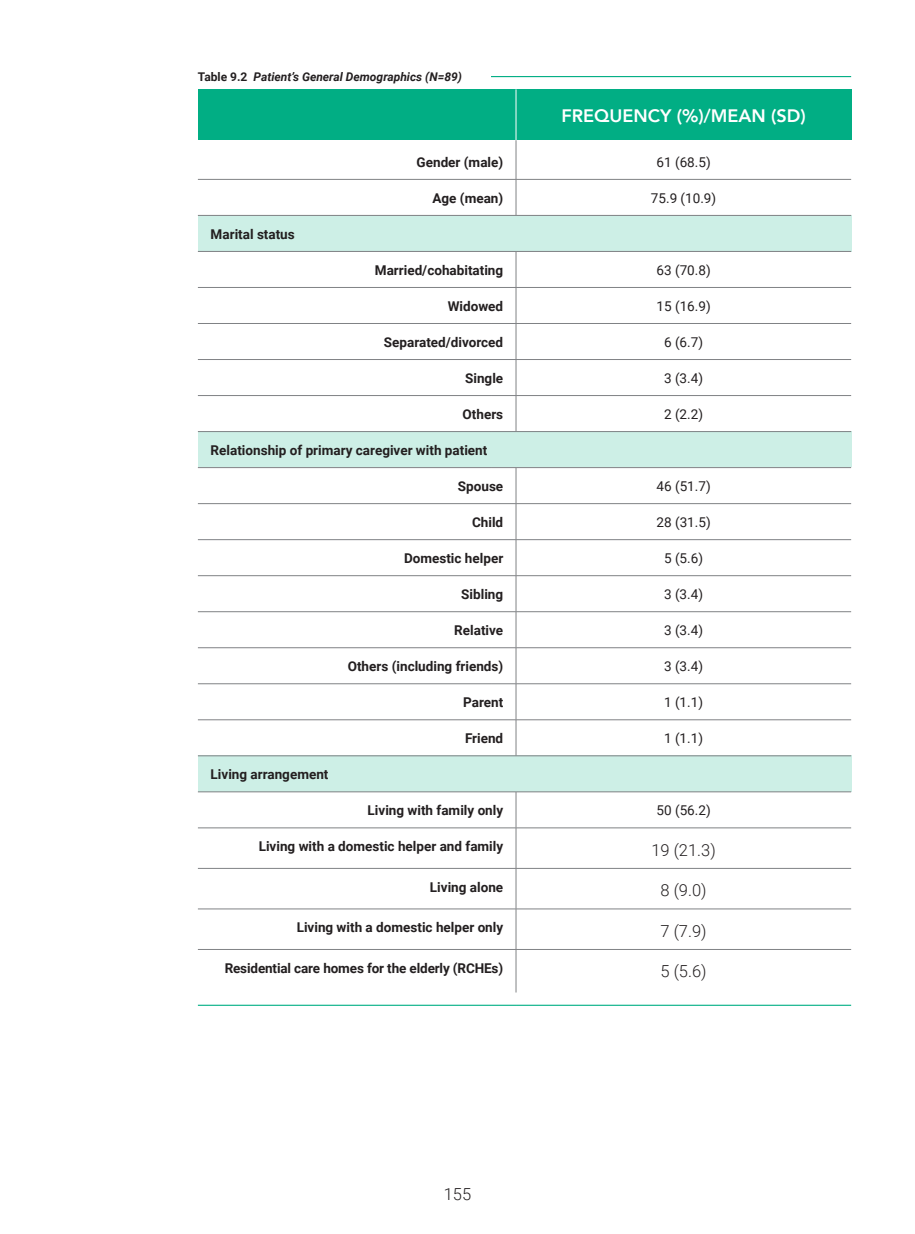
<style>
.page{position:relative;width:915px;height:1234px;background:#fff}
.page>*{position:absolute;margin:0;border:0;box-sizing:border-box;transform-origin:0 0}
.T_Heading{font:800 18px "Avenir";color:#fff}
.B_Body_Text{font:300 16.5px "Roboto";color:#231f20}
.T_Title{font:700 13.5px "Roboto";color:#231f20}
.T_Body_Text__Centred{font:13.5px "Roboto";color:#231f20}
.T_Body_Text{font:700 13.5px "Roboto";color:#231f20}
.t1{font:italic 700 12px "Roboto";color:#231f20}
.s1{font-style:normal}
</style>
<div class="page">
<div style="left:198px;top:89px;width:652px;height:50px;background:#01ae84"></div>
<div style="left:198px;top:215px;width:652px;height:36px;background:#cdefe6"></div>
<div style="left:198px;top:431px;width:652px;height:36px;background:#cdefe6"></div>
<div style="left:198px;top:755px;width:652px;height:36px;background:#cdefe6"></div>
<hr style="left:515px;top:140px;width:1px;height:39px;background:#808285">
<hr style="left:198px;top:179px;width:293px;height:1px;background:#808285">
<svg style="left:491px;top:179px;width:24px;height:1px"></svg>
<hr style="left:516px;top:179px;width:334px;height:1px;background:#808285">
<hr style="left:515px;top:179px;width:1px;height:36px;background:#808285">
<hr style="left:198px;top:215px;width:293px;height:1px;background:#808285">
<svg style="left:491px;top:215px;width:25px;height:1px"></svg>
<hr style="left:516px;top:215px;width:334px;height:1px;background:#808285">
<hr style="left:198px;top:251px;width:293px;height:1px;background:#808285">
<svg style="left:491px;top:251px;width:24px;height:1px"></svg>
<hr style="left:516px;top:251px;width:334px;height:1px;background:#808285">
<hr style="left:515px;top:251px;width:1px;height:36px;background:#808285">
<hr style="left:198px;top:287px;width:293px;height:1px;background:#808285">
<svg style="left:491px;top:287px;width:24px;height:1px"></svg>
<hr style="left:516px;top:287px;width:334px;height:1px;background:#808285">
<hr style="left:515px;top:287px;width:1px;height:36px;background:#808285">
<hr style="left:198px;top:323px;width:293px;height:1px;background:#808285">
<svg style="left:491px;top:323px;width:24px;height:1px"></svg>
<hr style="left:516px;top:323px;width:334px;height:1px;background:#808285">
<hr style="left:515px;top:323px;width:1px;height:36px;background:#808285">
<hr style="left:198px;top:359px;width:293px;height:1px;background:#808285">
<svg style="left:491px;top:359px;width:24px;height:1px"></svg>
<hr style="left:516px;top:359px;width:334px;height:1px;background:#808285">
<hr style="left:515px;top:359px;width:1px;height:36px;background:#808285">
<hr style="left:198px;top:395px;width:293px;height:1px;background:#808285">
<svg style="left:491px;top:395px;width:24px;height:1px"></svg>
<hr style="left:516px;top:395px;width:334px;height:1px;background:#808285">
<hr style="left:515px;top:395px;width:1px;height:36px;background:#808285">
<hr style="left:198px;top:431px;width:293px;height:1px;background:#808285">
<svg style="left:491px;top:431px;width:25px;height:1px"></svg>
<hr style="left:516px;top:431px;width:334px;height:1px;background:#808285">
<hr style="left:198px;top:467px;width:293px;height:1px;background:#808285">
<svg style="left:491px;top:467px;width:24px;height:1px"></svg>
<hr style="left:516px;top:467px;width:334px;height:1px;background:#808285">
<hr style="left:515px;top:467px;width:1px;height:36px;background:#808285">
<hr style="left:198px;top:503px;width:293px;height:1px;background:#808285">
<svg style="left:491px;top:503px;width:24px;height:1px"></svg>
<hr style="left:516px;top:503px;width:334px;height:1px;background:#808285">
<hr style="left:515px;top:503px;width:1px;height:36px;background:#808285">
<hr style="left:198px;top:539px;width:293px;height:1px;background:#808285">
<svg style="left:491px;top:539px;width:24px;height:1px"></svg>
<hr style="left:516px;top:539px;width:334px;height:1px;background:#808285">
<hr style="left:515px;top:539px;width:1px;height:36px;background:#808285">
<hr style="left:198px;top:575px;width:293px;height:1px;background:#808285">
<svg style="left:491px;top:575px;width:24px;height:1px"></svg>
<hr style="left:516px;top:575px;width:334px;height:1px;background:#808285">
<hr style="left:515px;top:575px;width:1px;height:36px;background:#808285">
<hr style="left:198px;top:611px;width:293px;height:1px;background:#808285">
<svg style="left:491px;top:611px;width:24px;height:1px"></svg>
<hr style="left:516px;top:611px;width:334px;height:1px;background:#808285">
<hr style="left:515px;top:611px;width:1px;height:36px;background:#808285">
<hr style="left:198px;top:647px;width:293px;height:1px;background:#808285">
<svg style="left:491px;top:647px;width:24px;height:1px"></svg>
<hr style="left:516px;top:647px;width:334px;height:1px;background:#808285">
<hr style="left:515px;top:647px;width:1px;height:36px;background:#808285">
<hr style="left:198px;top:683px;width:293px;height:1px;background:#808285">
<svg style="left:491px;top:683px;width:24px;height:1px"></svg>
<hr style="left:516px;top:683px;width:334px;height:1px;background:#808285">
<hr style="left:515px;top:683px;width:1px;height:36px;background:#808285">
<hr style="left:198px;top:719px;width:293px;height:1px;background:#808285">
<svg style="left:491px;top:719px;width:24px;height:1px"></svg>
<hr style="left:516px;top:719px;width:334px;height:1px;background:#808285">
<hr style="left:515px;top:719px;width:1px;height:36px;background:#808285">
<hr style="left:198px;top:755px;width:293px;height:1px;background:#808285">
<svg style="left:491px;top:755px;width:25px;height:1px"></svg>
<hr style="left:516px;top:755px;width:334px;height:1px;background:#808285">
<hr style="left:198px;top:791px;width:293px;height:1px;background:#808285">
<svg style="left:491px;top:791px;width:24px;height:1px"></svg>
<hr style="left:516px;top:791px;width:334px;height:1px;background:#808285">
<hr style="left:515px;top:791px;width:1px;height:36px;background:#808285">
<hr style="left:198px;top:827px;width:293px;height:1px;background:#808285">
<svg style="left:491px;top:827px;width:24px;height:1px"></svg>
<hr style="left:516px;top:827px;width:334px;height:1px;background:#808285">
<hr style="left:515px;top:827px;width:1px;height:41px;background:#808285">
<hr style="left:198px;top:868px;width:293px;height:1px;background:#808285">
<svg style="left:491px;top:868px;width:24px;height:1px"></svg>
<hr style="left:516px;top:868px;width:334px;height:1px;background:#808285">
<hr style="left:515px;top:868px;width:1px;height:40px;background:#808285">
<hr style="left:198px;top:908px;width:293px;height:1px;background:#808285">
<svg style="left:491px;top:908px;width:24px;height:1px"></svg>
<hr style="left:516px;top:908px;width:334px;height:1px;background:#808285">
<hr style="left:515px;top:908px;width:1px;height:41px;background:#808285">
<hr style="left:198px;top:949px;width:293px;height:1px;background:#808285">
<svg style="left:491px;top:949px;width:24px;height:1px"></svg>
<hr style="left:516px;top:949px;width:334px;height:1px;background:#808285">
<hr style="left:515px;top:949px;width:1px;height:43px;background:#808285">
<hr style="left:515px;top:89px;width:1px;height:51px;background:#fff">
<hr style="left:198px;top:1004px;width:293px;height:1px;background:#01ae84">
<svg style="left:491px;top:1004px;width:25px;height:1px"></svg>
<hr style="left:516px;top:1004px;width:334px;height:1px;background:#01ae84">
<svg style="left:491px;top:76px;width:25px;height:1px"></svg>
<hr style="left:516px;top:76px;width:334px;height:1px;background:#01ae84">
<p class="t1" style="left:198px;top:68px;width:265px"><span class="s1">Table 9.2</span> Patient’s General Demographics (N=89)</p>
<p class="T_Heading" style="left:561px;top:101px;width:246px">FREQUENCY (%)/MEAN (SD)</p>
<p class="T_Body_Text" style="left:210px;top:224px;width:86px">Marital status</p>
<p class="T_Title" style="left:416px;top:152px;width:88px">Gender (male)</p>
<p class="T_Body_Text__Centred" style="left:656px;top:152px;width:56px">61 (68.5)</p>
<p class="T_Title" style="left:432px;top:188px;width:72px">Age (mean)</p>
<p class="T_Body_Text__Centred" style="left:650px;top:188px;width:67px">75.9 (10.9)</p>
<p class="T_Title" style="left:375px;top:260px;width:130px">Married/cohabitating</p>
<p class="T_Body_Text__Centred" style="left:656px;top:260px;width:56px">63 (70.8)</p>
<p class="T_Title" style="left:447px;top:296px;width:57px">Widowed</p>
<p class="T_Body_Text__Centred" style="left:656px;top:296px;width:56px">15 (16.9)</p>
<p class="T_Title" style="left:384px;top:332px;width:121px">Separated/divorced</p>
<p class="T_Body_Text__Centred" style="left:664px;top:332px;width:40px">6 (6.7)</p>
<p class="T_Title" style="left:465px;top:368px;width:40px">Single</p>
<p class="T_Body_Text__Centred" style="left:664px;top:368px;width:40px">3 (3.4)</p>
<p class="T_Title" style="left:462px;top:404px;width:42px">Others</p>
<p class="T_Body_Text__Centred" style="left:664px;top:404px;width:40px">2 (2.2)</p>
<p class="T_Body_Text" style="left:210px;top:440px;width:278px">Relationship of primary caregiver with patient</p>
<p class="T_Title" style="left:457px;top:476px;width:47px">Spouse</p>
<p class="T_Body_Text__Centred" style="left:656px;top:476px;width:56px">46 (51.7)</p>
<p class="T_Title" style="left:472px;top:512px;width:33px">Child</p>
<p class="T_Body_Text__Centred" style="left:656px;top:512px;width:56px">28 (31.5)</p>
<p class="T_Title" style="left:404px;top:548px;width:101px">Domestic helper</p>
<p class="T_Body_Text__Centred" style="left:664px;top:548px;width:40px">5 (5.6)</p>
<p class="T_Title" style="left:461px;top:584px;width:43px">Sibling</p>
<p class="T_Body_Text__Centred" style="left:664px;top:584px;width:40px">3 (3.4)</p>
<p class="T_Title" style="left:454px;top:620px;width:50px">Relative</p>
<p class="T_Body_Text__Centred" style="left:664px;top:620px;width:40px">3 (3.4)</p>
<p class="T_Title" style="left:347px;top:656px;width:157px">Others (including friends)</p>
<p class="T_Body_Text__Centred" style="left:664px;top:656px;width:40px">3 (3.4)</p>
<p class="T_Title" style="left:463px;top:692px;width:42px">Parent</p>
<p class="T_Body_Text__Centred" style="left:664px;top:692px;width:40px">1 (1.1)</p>
<p class="T_Title" style="left:465px;top:728px;width:40px">Friend</p>
<p class="T_Body_Text__Centred" style="left:664px;top:728px;width:40px">1 (1.1)</p>
<p class="T_Body_Text" style="left:210px;top:764px;width:119px">Living arrangement</p>
<p class="T_Title" style="left:367px;top:800px;width:137px">Living with family only</p>
<p class="T_Body_Text__Centred" style="left:656px;top:800px;width:56px">50 (56.2)</p>
<p class="T_Title" style="left:259px;top:836px;width:246px">Living with a domestic helper and family</p>
<p class="B_Body_Text" style="left:651px;top:838px;width:66px">19 (21.3)</p>
<p class="T_Title" style="left:430px;top:877px;width:75px">Living alone</p>
<p class="B_Body_Text" style="left:660px;top:878px;width:48px">8 (9.0)</p>
<p class="T_Title" style="left:296px;top:917px;width:208px">Living with a domestic helper only</p>
<p class="B_Body_Text" style="left:660px;top:919px;width:48px">7 (7.9)</p>
<p class="T_Title" style="left:224px;top:958px;width:280px">Residential care homes for the elderly (RCHEs)</p>
<p class="B_Body_Text" style="left:660px;top:959px;width:48px">5 (5.6)</p>
<p class="B_Body_Text" style="left:443px;top:1182px;width:29px">155</p>
</div>
